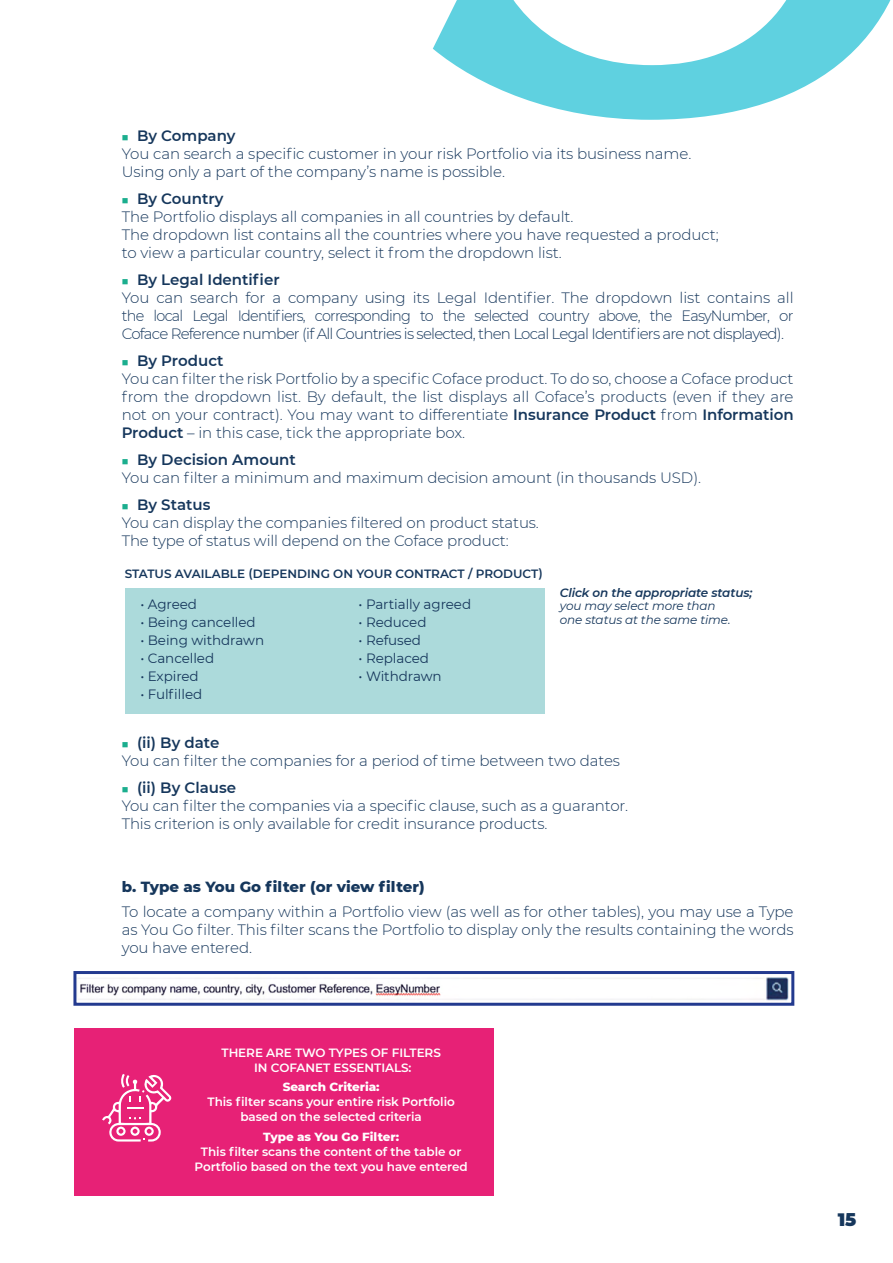
<style>
.page{position:relative;width:893px;height:1263px;background:#fff}
.page>*{position:absolute;margin:0;border:0;box-sizing:border-box;transform-origin:0 0}
.t1{font:900 18px "Montserrat";color:#16375c}
.t2{font:300 15px/18px "Montserrat";letter-spacing:-.005em;color:#16375c}
.t3{font:300 15px/18px "Montserrat";letter-spacing:-.05em;color:#16375c}
.t4{font:800 15px "Montserrat";color:#16375c}
.t5{font:13.5px "Montserrat";letter-spacing:-.005em;color:#16375c}
.t6{font:600 12px/15px "Montserrat";letter-spacing:-.005em;color:#fff;text-align:center}
.t7{font:600 12px "Montserrat";color:#16375c}
.t8{font:italic 12px/13.5px "Montserrat";letter-spacing:-.01em;color:#16375c}
.t9{font:800 12px "Montserrat";letter-spacing:-.005em;color:#fff}
.t10{font:italic 600 12px "Montserrat";letter-spacing:-.01em;color:#16375c}
.s1{color:#1bae8e}
.s2{font-weight:600}
</style>
<div class="page">
<svg style="left:433px;top:0;width:458px;height:120px;fill:#5fd1e0"></svg>
<div style="left:125px;top:588px;width:419px;height:126px;background:#acdadb"></div>
<div style="left:74px;top:1028px;width:420px;height:168px;background:#e72176"></div>
<svg style="left:102px;top:1074px;width:70px;height:67px"></svg>
<img style="left:77px;top:977px;width:712px;height:24px">
<div style="left:73px;top:971px;width:721px;height:35px;border:3px solid #233a8f"></div>
<p class="t2" style="left:122px;top:126px;width:571px"><span class="s1">■</span> <span class="s2">By Company<br></span>You can search a specific customer in your risk Portfolio via its business name.<br>Using only a part of the company’s name is possible.</p>
<p class="t2" style="left:122px;top:189px;width:598px"><span class="s1">■</span> <span class="s2">By Country<br></span>The Portfolio displays all companies in all countries by default.<br>The dropdown list contains all the countries where you have requested a product; to view a particular country, select it from the dropdown list.</p>
<p class="t3" style="left:122px;top:270px;width:673px"><span class="s1">■</span> <span class="s2">By Legal Identifier<br></span>You can search for a company using its Legal Identifier. The dropdown list contains all the local Legal Identifiers, corresponding to the selected country above, the EasyNumber, or Coface Reference number (if All Countries is selected, then Local Legal Identifiers are not displayed).</p>
<p class="t2" style="left:122px;top:351px;width:673px"><span class="s1">■</span> <span class="s2">By Product<br></span>You can filter the risk Portfolio by a specific Coface product. To do so, choose a Coface product from the dropdown list. By default, the list displays all Coface’s products (even if they are not on your contract). You may want to differentiate <span class="s2">Insurance Product</span> from <span class="s2">Information Product</span> – in this case, tick the appropriate box.</p>
<p class="t2" style="left:122px;top:450px;width:581px"><span class="s1">■</span> <span class="s2">By Decision Amount<br></span>You can filter a minimum and maximum decision amount (in thousands USD).</p>
<p class="t2" style="left:122px;top:495px;width:419px"><span class="s1">■</span> <span class="s2">By Status<br></span>You can display the companies filtered on product status.<br>The type of status will depend on the Coface product:</p>
<p class="t7" style="left:125px;top:565px;width:420px">STATUS AVAILABLE (DEPENDING ON YOUR CONTRACT / PRODUCT)</p>
<p class="t5" style="left:140px;top:595px;width:58px">• Agreed</p>
<p class="t5" style="left:140px;top:613px;width:117px">• Being cancelled</p>
<p class="t5" style="left:140px;top:631px;width:125px">• Being withdrawn</p>
<p class="t5" style="left:140px;top:649px;width:75px">• Cancelled</p>
<p class="t5" style="left:140px;top:667px;width:60px">• Expired</p>
<p class="t5" style="left:140px;top:685px;width:63px">• Fulfilled</p>
<p class="t5" style="left:359px;top:595px;width:114px">• Partially agreed</p>
<p class="t5" style="left:359px;top:613px;width:69px">• Reduced</p>
<p class="t5" style="left:359px;top:631px;width:64px">• Refused</p>
<p class="t5" style="left:359px;top:649px;width:72px">• Replaced</p>
<p class="t5" style="left:359px;top:667px;width:85px">• Withdrawn</p>
<p class="t10" style="left:560px;top:584px;width:194px">Click on the appropriate status;</p>
<p class="t8" style="left:560px;top:599px;width:172px">you may select more than one status at the same time.</p>
<p class="t2" style="left:122px;top:733px;width:500px"><span class="s1">■</span> <span class="s2">(ii) By date<br></span>You can filter the companies for a period of time between two dates</p>
<p class="t2" style="left:122px;top:778px;width:508px"><span class="s1">■</span> <span class="s2">(ii) By Clause<br></span>You can filter the companies via a specific clause, such as a guarantor.<br>This criterion is only available for credit insurance products.</p>
<p class="t4" style="left:122px;top:875px;width:304px">b. Type as You Go filter (or view filter)</p>
<p class="t2" style="left:122px;top:903px;width:673px;text-align:justify">To locate a company within a Portfolio view (as well as for other tables), you may use a Type as You Go filter. This filter scans the Portfolio to display only the results containing the words you have entered.</p>
<p class="t6" style="left:221px;top:1045px;width:221px">THERE ARE TWO TYPES OF FILTERS<br>IN COFANET ESSENTIALS:</p>
<p class="t9" style="left:283px;top:1078px;width:98px">Search Criteria:</p>
<p class="t6" style="left:208px;top:1094px;width:249px">This filter scans your entire risk Portfolio based on the selected criteria</p>
<p class="t9" style="left:263px;top:1127px;width:138px">Type as You Go Filter:</p>
<p class="t6" style="left:195px;top:1143px;width:275px">This filter scans the content of the table or<br>Portfolio based on the text you have entered</p>
<p class="t1" style="left:838px;top:1206px;width:20px">15</p>
</div>
